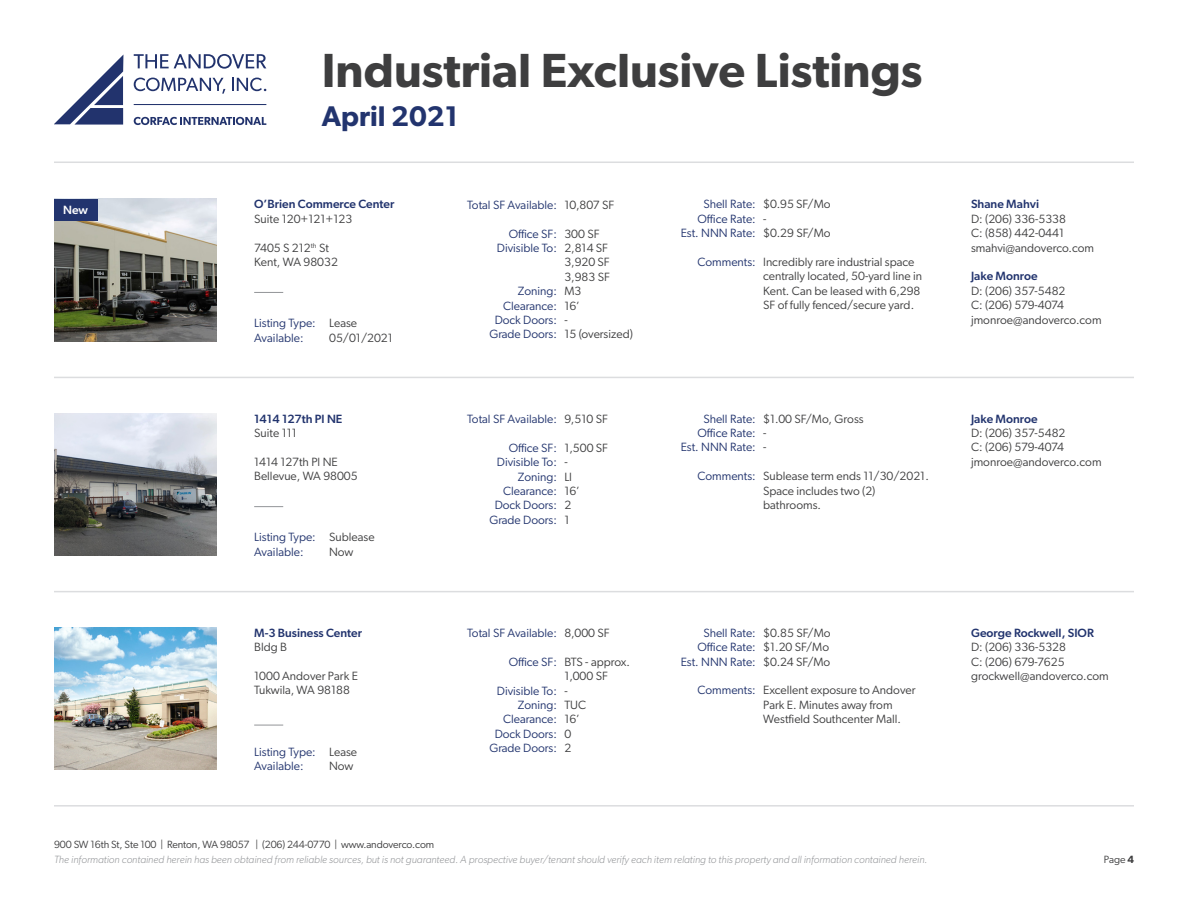
<style>
.page{position:relative;width:1188px;height:918px;background:#fff}
.page>*{position:absolute;margin:0;border:0;box-sizing:border-box;transform-origin:0 0}
.t1{font:600 48px "Gibson";color:#3e3e3f}
.t2{font:600 28.5px "Gibson";color:#22346e}
.t3{font:12px/14.4px "Gibson";color:#3e3e3f}
.t4{font:12px "Gibson";color:#22346e}
.t5{font:500 12px "Gibson";color:#22346e}
.t6{font:500 12px "Gibson";color:#fff}
.t7{font:italic 300 10.5px "Gibson";color:#939598}
.t8{font:10.5px "Gibson";letter-spacing:-.01em;color:#3e3e3f}
.s1{font-weight:600}
</style>
<div class="page">
<svg style="left:54px;top:55px;width:69px;height:70px"></svg>
<svg style="left:134px;top:54px;width:132px;height:15px"></svg>
<hr style="left:134px;top:104px;width:132px;height:1px;background:#22336d">
<svg style="left:134px;top:117px;width:132px;height:8px"></svg>
<svg style="left:134px;top:78px;width:91px;height:16px"></svg>
<svg style="left:232px;top:78px;width:34px;height:13px"></svg>
<hr style="left:54px;top:162px;width:1080px;height:1px;background:#dcdddf">
<hr style="left:54px;top:591px;width:1080px;height:1px;background:#dcdddf">
<hr style="left:54px;top:377px;width:1080px;height:1px;background:#dcdddf">
<hr style="left:54px;top:805px;width:1080px;height:2px;background:#dcdddf">
<svg style="left:254px;top:292px;width:29px;height:1px"></svg>
<img style="left:54px;top:199px;width:162px;height:142px">
<div style="left:54px;top:199px;width:43px;height:21px;background:#22346e"></div>
<svg style="left:254px;top:506px;width:29px;height:1px"></svg>
<img style="left:54px;top:413px;width:162px;height:142px">
<img style="left:54px;top:627px;width:162px;height:143px">
<svg style="left:254px;top:725px;width:29px;height:1px"></svg>
<p class="t6" style="left:63px;top:203px;width:26px">New</p>
<h1 class="t1" style="left:322px;top:42px;width:602px">Industrial Exclusive Listings</h1>
<h2 class="t2" style="left:322px;top:100px;width:138px">April 2021</h2>
<p class="t5" style="left:254px;top:197px;width:142px">O’Brien Commerce Center</p>
<p class="t3" style="left:254px;top:211px;width:100px">Suite 120+121+123</p>
<p class="t3" style="left:254px;top:240px;width:76px">7405 S 212<sup>th</sup> St</p>
<p class="t3" style="left:254px;top:255px;width:85px">Kent, WA 98032</p>
<p class="t4" style="left:254px;top:316px;width:63px">Listing Type:</p>
<p class="t4" style="left:254px;top:330px;width:51px">Available:</p>
<p class="t3" style="left:329px;top:316px;width:30px">Lease</p>
<p class="t3" style="left:329px;top:330px;width:65px">05/01/2021</p>
<p class="t5" style="left:254px;top:411px;width:90px">1414 127th Pl NE</p>
<p class="t3" style="left:254px;top:426px;width:44px">Suite 111</p>
<p class="t3" style="left:254px;top:454px;width:85px">1414 127th Pl NE</p>
<p class="t3" style="left:254px;top:469px;width:105px">Bellevue, WA 98005</p>
<p class="t4" style="left:254px;top:530px;width:63px">Listing Type:</p>
<p class="t4" style="left:254px;top:544px;width:51px">Available:</p>
<p class="t3" style="left:329px;top:530px;width:47px">Sublease</p>
<p class="t3" style="left:329px;top:544px;width:26px">Now</p>
<p class="t5" style="left:254px;top:625px;width:109px">M-3 Business Center</p>
<p class="t3" style="left:254px;top:640px;width:34px">Bldg B</p>
<p class="t3" style="left:254px;top:669px;width:105px">1000 Andover Park E</p>
<p class="t3" style="left:254px;top:683px;width:97px">Tukwila, WA 98188</p>
<p class="t4" style="left:254px;top:744px;width:63px">Listing Type:</p>
<p class="t4" style="left:254px;top:759px;width:51px">Available:</p>
<p class="t3" style="left:329px;top:744px;width:30px">Lease</p>
<p class="t3" style="left:329px;top:759px;width:26px">Now</p>
<p class="t4" style="left:467px;top:197px;width:91px">Total SF Available:</p>
<p class="t4" style="left:509px;top:226px;width:50px">Office SF:</p>
<p class="t4" style="left:497px;top:241px;width:62px">Divisible To:</p>
<p class="t4" style="left:518px;top:284px;width:41px">Zoning:</p>
<p class="t4" style="left:503px;top:298px;width:55px">Clearance:</p>
<p class="t4" style="left:495px;top:313px;width:64px">Dock Doors:</p>
<p class="t4" style="left:489px;top:327px;width:69px">Grade Doors:</p>
<p class="t3" style="left:564px;top:197px;width:51px">10,807 SF</p>
<p class="t3" style="left:564px;top:226px;width:37px">300 SF</p>
<p class="t3" style="left:564px;top:240px;width:45px">2,814 SF</p>
<p class="t3" style="left:564px;top:255px;width:47px">3,920 SF</p>
<p class="t3" style="left:564px;top:269px;width:47px">3,983 SF</p>
<p class="t3" style="left:564px;top:284px;width:19px">M3</p>
<p class="t3" style="left:564px;top:298px;width:17px">16’</p>
<p class="t3" style="left:564px;top:312px;width:5px">-</p>
<p class="t3" style="left:564px;top:327px;width:70px">15 (oversized)</p>
<p class="t4" style="left:467px;top:412px;width:91px">Total SF Available:</p>
<p class="t4" style="left:509px;top:440px;width:50px">Office SF:</p>
<p class="t4" style="left:497px;top:455px;width:62px">Divisible To:</p>
<p class="t4" style="left:518px;top:469px;width:41px">Zoning:</p>
<p class="t4" style="left:503px;top:484px;width:55px">Clearance:</p>
<p class="t4" style="left:495px;top:498px;width:64px">Dock Doors:</p>
<p class="t4" style="left:489px;top:512px;width:69px">Grade Doors:</p>
<p class="t3" style="left:564px;top:411px;width:45px">9,510 SF</p>
<p class="t3" style="left:564px;top:440px;width:45px">1,500 SF</p>
<p class="t3" style="left:564px;top:455px;width:5px">-</p>
<p class="t3" style="left:564px;top:469px;width:9px">LI</p>
<p class="t3" style="left:564px;top:483px;width:17px">16’</p>
<p class="t3" style="left:564px;top:498px;width:8px">2</p>
<p class="t3" style="left:564px;top:512px;width:7px">1</p>
<p class="t4" style="left:467px;top:626px;width:91px">Total SF Available:</p>
<p class="t4" style="left:509px;top:655px;width:50px">Office SF:</p>
<p class="t4" style="left:497px;top:683px;width:62px">Divisible To:</p>
<p class="t4" style="left:518px;top:698px;width:41px">Zoning:</p>
<p class="t4" style="left:503px;top:712px;width:55px">Clearance:</p>
<p class="t4" style="left:495px;top:727px;width:64px">Dock Doors:</p>
<p class="t4" style="left:489px;top:741px;width:69px">Grade Doors:</p>
<p class="t3" style="left:564px;top:626px;width:47px">8,000 SF</p>
<p class="t3" style="left:564px;top:654px;width:67px">BTS - approx.<br>1,000 SF</p>
<p class="t3" style="left:564px;top:683px;width:5px">-</p>
<p class="t3" style="left:564px;top:698px;width:23px">TUC</p>
<p class="t3" style="left:564px;top:712px;width:17px">16’</p>
<p class="t3" style="left:564px;top:726px;width:8px">0</p>
<p class="t3" style="left:564px;top:741px;width:8px">2</p>
<p class="t4" style="left:703px;top:197px;width:54px">Shell Rate:</p>
<p class="t4" style="left:698px;top:211px;width:60px">Office Rate:</p>
<p class="t4" style="left:681px;top:226px;width:77px">Est. NNN Rate:</p>
<p class="t4" style="left:698px;top:255px;width:60px">Comments:</p>
<p class="t3" style="left:763px;top:197px;width:69px">$0.95 SF/Mo</p>
<p class="t3" style="left:763px;top:211px;width:5px">-</p>
<p class="t3" style="left:763px;top:226px;width:69px">$0.29 SF/Mo</p>
<p class="t3" style="left:763px;top:255px;width:160px">Incredibly rare industrial space centrally located, 50-yard line in<br>Kent. Can be leased with 6,298<br>SF of fully fenced/secure yard.</p>
<p class="t4" style="left:703px;top:411px;width:54px">Shell Rate:</p>
<p class="t4" style="left:698px;top:426px;width:60px">Office Rate:</p>
<p class="t4" style="left:681px;top:440px;width:77px">Est. NNN Rate:</p>
<p class="t4" style="left:698px;top:469px;width:60px">Comments:</p>
<p class="t3" style="left:763px;top:411px;width:102px">$1.00 SF/Mo, Gross</p>
<p class="t3" style="left:763px;top:426px;width:5px">-</p>
<p class="t3" style="left:763px;top:440px;width:5px">-</p>
<p class="t3" style="left:763px;top:469px;width:167px">Sublease term ends 11/30/2021.<br>Space includes two (2) bathrooms.</p>
<p class="t4" style="left:703px;top:625px;width:54px">Shell Rate:</p>
<p class="t4" style="left:698px;top:640px;width:60px">Office Rate:</p>
<p class="t4" style="left:681px;top:654px;width:77px">Est. NNN Rate:</p>
<p class="t4" style="left:698px;top:683px;width:60px">Comments:</p>
<p class="t3" style="left:763px;top:625px;width:69px">$0.85 SF/Mo</p>
<p class="t3" style="left:763px;top:640px;width:67px">$1.20 SF/Mo</p>
<p class="t3" style="left:763px;top:654px;width:69px">$0.24 SF/Mo</p>
<p class="t3" style="left:763px;top:683px;width:154px">Excellent exposure to Andover<br>Park E. Minutes away from<br>Westfield Southcenter Mall.</p>
<p class="t8" style="left:54px;top:838px;width:382px">900 SW 16th St, Ste 100 | Renton, WA 98057 | (206) 244-0770 | www.andoverco.com</p>
<p class="t5" style="left:971px;top:197px;width:70px">Shane Mahvi</p>
<p class="t3" style="left:971px;top:211px;width:96px">D: (206) 336-5338</p>
<p class="t3" style="left:971px;top:226px;width:95px">C: (858) 442-0441</p>
<p class="t3" style="left:971px;top:240px;width:125px">smahvi@andoverco.com</p>
<p class="t5" style="left:971px;top:269px;width:68px">Jake Monroe</p>
<p class="t3" style="left:971px;top:283px;width:96px">D: (206) 357-5482</p>
<p class="t3" style="left:971px;top:298px;width:95px">C: (206) 579-4074</p>
<p class="t3" style="left:971px;top:312px;width:132px">jmonroe@andoverco.com</p>
<p class="t5" style="left:971px;top:411px;width:68px">Jake Monroe</p>
<p class="t3" style="left:971px;top:426px;width:96px">D: (206) 357-5482</p>
<p class="t3" style="left:971px;top:440px;width:95px">C: (206) 579-4074</p>
<p class="t3" style="left:971px;top:454px;width:132px">jmonroe@andoverco.com</p>
<p class="t5" style="left:971px;top:625px;width:124px">George Rockwell, SIOR</p>
<p class="t3" style="left:971px;top:640px;width:96px">D: (206) 336-5328</p>
<p class="t3" style="left:971px;top:654px;width:95px">C: (206) 679-7625</p>
<p class="t3" style="left:971px;top:669px;width:139px">grockwell@andoverco.com</p>
<p class="t7" style="left:54px;top:853px;width:875px">The information contained herein has been obtained from reliable sources, but is not guaranteed. A prospective buyer/tenant should verify each item relating to this property and all information contained herein.</p>
<p class="t8" style="left:1104px;top:853px;width:32px">Page <span class="s1">4</span></p>
</div>
